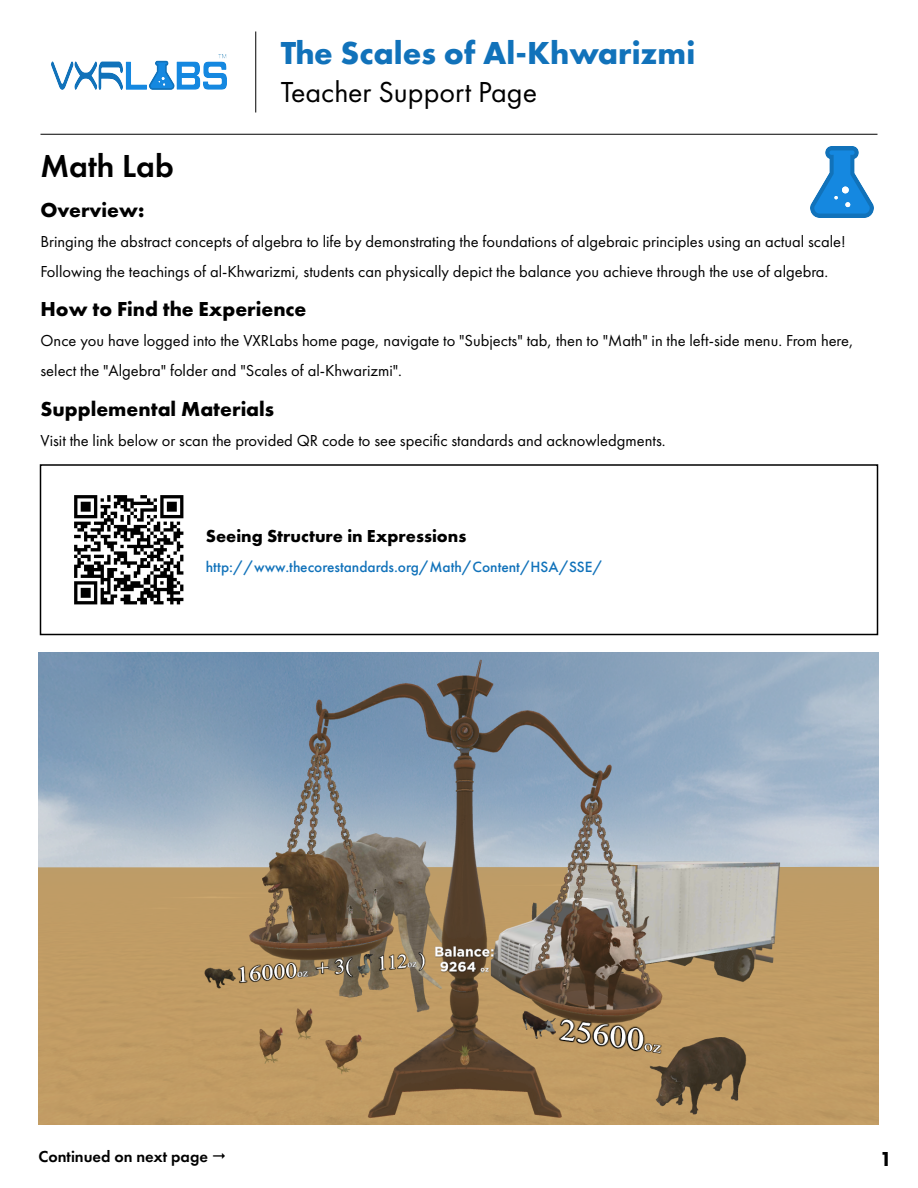
<style>
.page{position:relative;width:918px;height:1188px;background:#fff}
.page>*{position:absolute;margin:0;border:0;box-sizing:border-box;transform-origin:0 0}
.t1{font:700 33px "Futura PT";color:#1172ba}
.t2{font:600 33px "Futura PT";color:#000}
.t3{font:30px "Futura PT";color:#000}
.t4{font:700 21px "Futura PT";color:#000}
.t5{font:800 21px "Futura PT";color:#000}
.t6{font:700 18px "Futura PT";color:#000}
.t7{font:16.5px/30px "Futura PT";color:#000}
.t8{font:600 16.5px "Futura PT";color:#000}
.t9{font:500 15.45px "Futura PT";color:#1172ba}
</style>
<div class="page">
<hr style="left:40px;top:134px;width:838px;height:1px;background:#000">
<hr style="left:255px;top:32px;width:1px;height:80px;background:#000">
<img style="left:51px;top:54px;width:176px;height:35px">
<div style="left:40px;top:464px;width:838px;height:171px;border:2px solid #000"></div>
<img style="left:810px;top:147px;width:63px;height:70px">
<img style="left:74px;top:495px;width:110px;height:110px">
<img style="left:39px;top:652px;width:840px;height:473px">
<h1 class="t1" style="left:281px;top:32px;width:416px">The Scales of Al-Khwarizmi</h1>
<h2 class="t3" style="left:281px;top:75px;width:258px">Teacher Support Page</h2>
<h1 class="t2" style="left:40px;top:145px;width:135px">Math Lab</h1>
<p class="t4" style="left:40px;top:196px;width:105px">Overview:</p>
<p class="t7" style="left:40px;top:226px;width:807px">Bringing the abstract concepts of algebra to life by demonstrating the foundations of algebraic principles using an actual scale!<br>Following the teachings of al-Khwarizmi, students can physically depict the balance you achieve through the use of algebra.</p>
<p class="t4" style="left:40px;top:296px;width:268px">How to Find the Experience</p>
<p class="t7" style="left:40px;top:326px;width:815px">Once you have logged into the VXRLabs home page, navigate to "Subjects" tab, then to "Math" in the left-side menu. From here, select the "Algebra" folder and "Scales of al-Khwarizmi".</p>
<p class="t4" style="left:40px;top:395px;width:235px">Supplemental Materials</p>
<p class="t7" style="left:40px;top:425px;width:627px">Visit the link below or scan the provided QR code to see specific standards and acknowledgments.</p>
<p class="t6" style="left:206px;top:525px;width:262px">Seeing Structure in Expressions</p>
<p class="t9" style="left:206px;top:558px;width:399px">http://www.thecorestandards.org/Math/Content/HSA/SSE/</p>
<p class="t8" style="left:38px;top:1146px;width:171px">Continued on next page</p>
<p class="t5" style="left:880px;top:1146px;width:14px">1</p>
</div>
